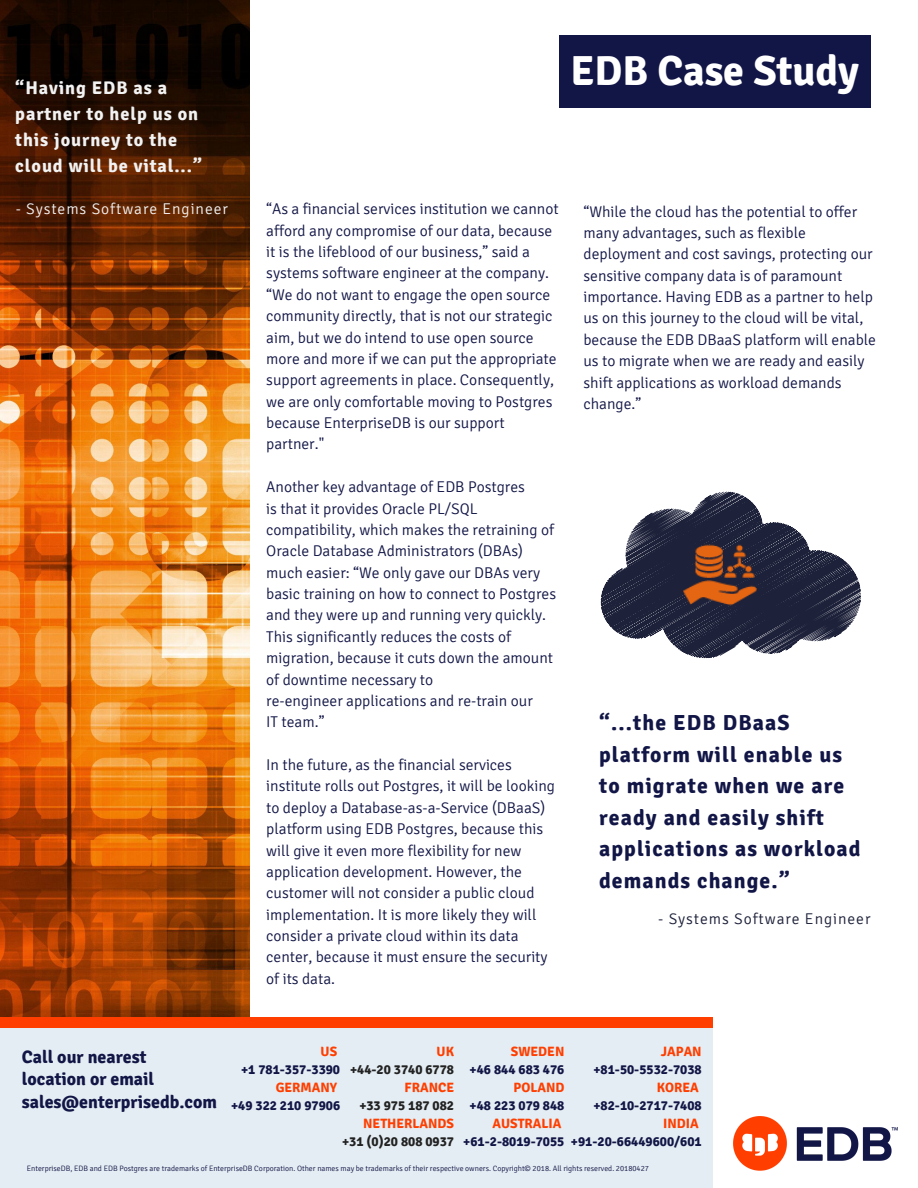
<style>
.page{position:relative;width:918px;height:1188px;background:#fff}
.page>*{position:absolute;margin:0;border:0;box-sizing:border-box;transform-origin:0 0}
.t1{font:700 42px "Signika";color:#fff}
.t2{font:700 21.75px/31.5px "Signika";letter-spacing:.05em;color:#121646}
.t3{font:700 18.3px/25.8px "Signika";letter-spacing:.05em;color:#f2f2f2}
.t4{font:700 18px/22.5px "Signika";color:#121646}
.t5{font:300 15.6px/21.3px "Signika";color:#121646}
.t6{font:300 15.6px "Signika";letter-spacing:.06em;color:#f2f2f2}
.t7{font:300 15.6px "Signika";letter-spacing:.06em;color:#1d2139}
.t8{font:700 13.5px "Signika";color:#121646}
.t9{font:700 13.5px "Signika";color:#ff3e00}
.t10{font:700 13.5px "Signika";color:#222}
.t11{font:300 7.8px "Signika";color:#121646}
</style>
<div class="page">
<img style="left:0;top:0;width:249px;height:1018px">
<svg style="left:601px;top:492px;width:260px;height:166px"></svg>
<img style="left:683px;top:539px;width:74px;height:73px">
<div style="left:559px;top:36px;width:312px;height:72px;background:#121646"></div>
<div style="left:0;top:1018px;width:713px;height:170px;background:#ff3e00"></div>
<div style="left:0;top:1028px;width:713px;height:160px;background:#e4edf3"></div>
<img style="left:733px;top:1116px;width:165px;height:54px">
<p class="t3" style="left:15px;top:75px;width:188px">“Having EDB as a partner to help us on this journey to the cloud will be vital...”</p>
<p class="t6" style="left:16px;top:199px;width:214px">- Systems Software Engineer</p>
<h1 class="t1" style="left:570px;top:46px;width:290px">EDB Case Study</h1>
<p class="t5" style="left:266px;top:199px;width:294px">“As a financial services institution we cannot afford any compromise of our data, because it is the lifeblood of our business,” said a systems software engineer at the company. “We do not want to engage the open source community directly, that is not our strategic aim, but we do intend to use open source more and more if we can put the appropriate support agreements in place. Consequently, we are only comfortable moving to Postgres because EnterpriseDB is our support partner."</p>
<p class="t5" style="left:266px;top:476px;width:291px">Another key advantage of EDB Postgres<br>is that it provides Oracle PL/SQL compatibility, which makes the retraining of Oracle Database Administrators (DBAs) much easier: “We only gave our DBAs very basic training on how to connect to Postgres and they were up and running very quickly.<br>This significantly reduces the costs of migration, because it cuts down the amount of downtime necessary to<br>re-engineer applications and re-train our<br>IT team.”</p>
<p class="t5" style="left:266px;top:754px;width:290px">In the future, as the financial services institute rolls out Postgres, it will be looking to deploy a Database-as-a-Service (DBaaS) platform using EDB Postgres, because this will give it even more flexibility for new application development. However, the customer will not consider a public cloud implementation. It is more likely they will consider a private cloud within its data center, because it must ensure the security of its data.</p>
<p class="t5" style="left:584px;top:201px;width:294px">“While the cloud has the potential to offer many advantages, such as flexible deployment and cost savings, protecting our sensitive company data is of paramount importance. Having EDB as a partner to help us on this journey to the cloud will be vital, because the EDB DBaaS platform will enable us to migrate when we are ready and easily shift applications as workload demands change.”</p>
<h2 class="t2" style="left:599px;top:707px;width:263px">“...the EDB DBaaS platform will enable us to migrate when we are ready and easily shift applications as workload demands change.”</h2>
<p class="t7" style="left:658px;top:910px;width:214px">- Systems Software Engineer</p>
<p class="t4" style="left:22px;top:1046px;width:197px">Call our nearest<br>location or email sales@enterprisedb.com</p>
<p class="t9" style="left:321px;top:1044px;width:18px">US</p>
<p class="t8" style="left:241px;top:1062px;width:100px">+1 781-357-3390</p>
<p class="t9" style="left:276px;top:1080px;width:63px">GERMANY</p>
<p class="t8" style="left:231px;top:1098px;width:111px">+49 322 210 97906</p>
<p class="t9" style="left:437px;top:1044px;width:19px">UK</p>
<p class="t10" style="left:350px;top:1062px;width:106px">+44-20 3740 6778</p>
<p class="t9" style="left:405px;top:1080px;width:51px">FRANCE</p>
<p class="t10" style="left:359px;top:1098px;width:96px">+33 975 187 082</p>
<p class="t9" style="left:363px;top:1116px;width:92px">NETHERLANDS</p>
<p class="t10" style="left:342px;top:1134px;width:114px">+31 (0)20 808 0937</p>
<p class="t9" style="left:511px;top:1044px;width:55px">SWEDEN</p>
<p class="t8" style="left:470px;top:1062px;width:96px">+46 844 683 476</p>
<p class="t9" style="left:513px;top:1080px;width:53px">POLAND</p>
<p class="t8" style="left:470px;top:1098px;width:96px">+48 223 079 848</p>
<p class="t9" style="left:493px;top:1116px;width:70px">AUSTRALIA</p>
<p class="t8" style="left:463px;top:1134px;width:103px">+61-2-8019-7055</p>
<p class="t9" style="left:661px;top:1044px;width:42px">JAPAN</p>
<p class="t8" style="left:593px;top:1062px;width:110px">+81-50-5532-7038</p>
<p class="t9" style="left:657px;top:1080px;width:44px">KOREA</p>
<p class="t8" style="left:593px;top:1098px;width:110px">+82-10-2717-7408</p>
<p class="t9" style="left:663px;top:1116px;width:37px">INDIA</p>
<p class="t8" style="left:571px;top:1134px;width:132px">+91-20-66449600/601</p>
<p class="t11" style="left:27px;top:1164px;width:624px">EnterpriseDB, EDB and EDB Postgres are trademarks of EnterpriseDB Corporation. Other names may be trademarks of their respective owners. Copyright© 2018. All rights reserved. 20180427</p>
</div>
